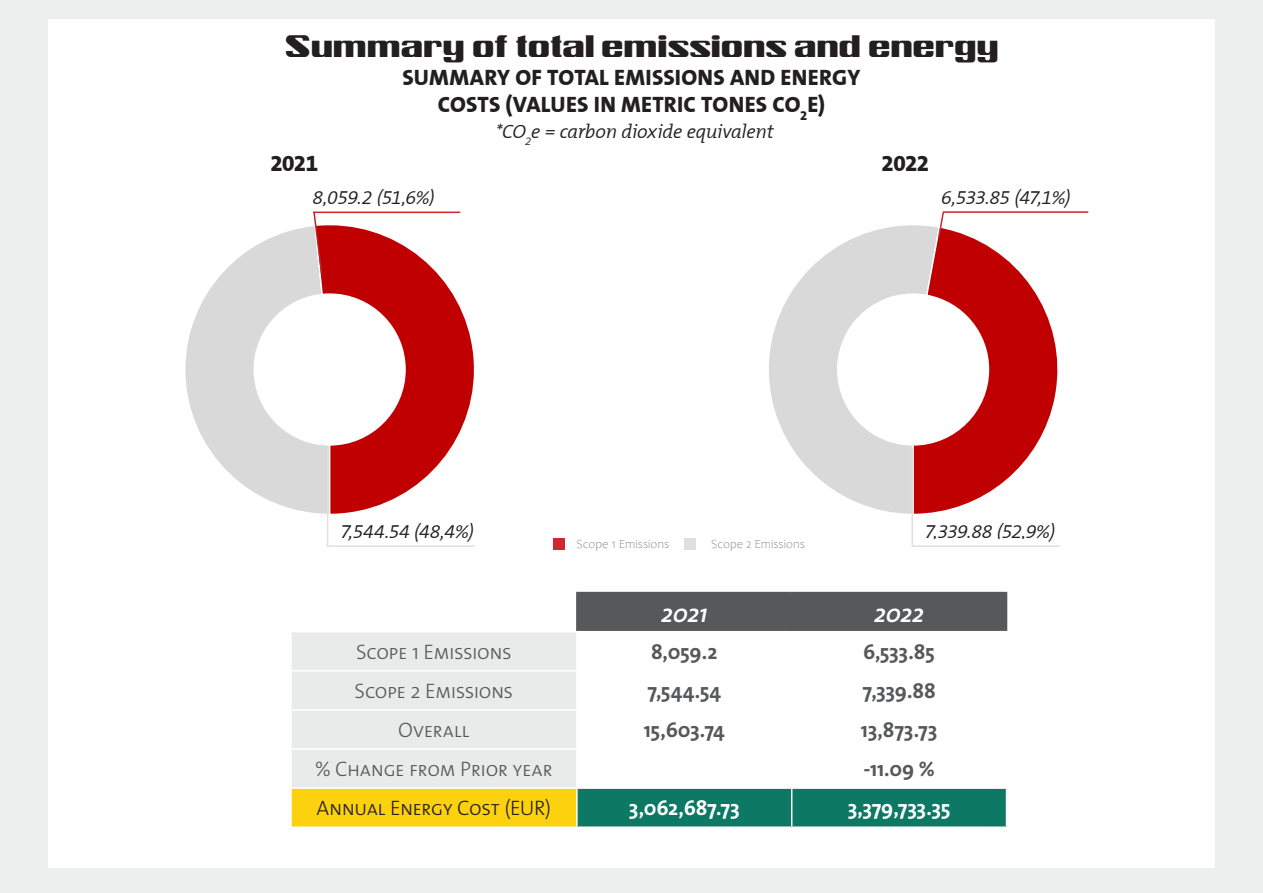
<style>
.page{position:relative;width:1263px;height:893px;background:#edeeee}
.page>*{position:absolute;margin:0;border:0;box-sizing:border-box;transform-origin:0 0}
.t1{font:30px "Castolin 3 DAS";color:#231f20}
.t2{font:italic 600 25.5px "The Mix E2 s";letter-spacing:-.015em;color:#fff}
.t3{font:800 22.5px/27px "The Mix B W8";letter-spacing:.01em;color:#231f20;text-align:center}
.t4{font:300 21px "The Mix E2 s";letter-spacing:-.025em;color:#57585a}
.t5{font:700 21px "The Mix E2 s";letter-spacing:-.01em;color:#57585a}
.t6{font:700 21px "The Mix E2 s";letter-spacing:-.01em;color:#fff}
.t7{font:300 21px "The Mix E2 s";letter-spacing:-.025em;color:#231f20}
.t8{font:italic 300 19.5px "The Mix B W4";letter-spacing:-.02em;color:#231f20}
.t9{font:300 12.45px "Candara";color:#7f7f7f}
</style>
<div class="page">
<hr style="left:0;top:0;width:1px;height:893px;background:#e2e3e3">
<svg style="left:0;top:713px;width:1px;height:112px"></svg>
<svg style="left:0;top:599px;width:1px;height:105px"></svg>
<div style="left:48px;top:19px;width:1167px;height:848px;background:#fff"></div>
<div style="left:553px;top:539px;width:12px;height:11px;background:#d1282f"></div>
<div style="left:685px;top:539px;width:11px;height:11px;background:#dfdfdf"></div>
<svg style="left:331px;top:211px;width:130px;height:2px"></svg>
<hr style="left:313px;top:212px;width:147px;height:1px;background:#d1232a">
<hr style="left:943px;top:211px;width:145px;height:2px;background:#d1232a">
<hr style="left:328px;top:545px;width:147px;height:2px;background:#dfdfdf">
<hr style="left:913px;top:545px;width:147px;height:2px;background:#dfdfdf">
<svg style="left:292px;top:593px;width:714px;height:194px"></svg>
<svg style="left:578px;top:632px;width:428px;height:155px"></svg>
<div style="left:291px;top:788px;width:286px;height:39px;background:#fcd10d"></div>
<div style="left:577px;top:788px;width:215px;height:39px;background:#0d7965"></div>
<div style="left:792px;top:788px;width:214px;height:39px;background:#0d7965"></div>
<hr style="left:792px;top:826px;width:215px;height:2px;background:#fff">
<hr style="left:290px;top:670px;width:286px;height:1px;background:#fff">
<hr style="left:290px;top:709px;width:286px;height:2px;background:#fff">
<hr style="left:290px;top:748px;width:286px;height:2px;background:#fff">
<hr style="left:290px;top:787px;width:286px;height:2px;background:#fff">
<hr style="left:576px;top:789px;width:2px;height:37px;background:#fff">
<hr style="left:577px;top:826px;width:215px;height:2px;background:#fff">
<hr style="left:290px;top:631px;width:286px;height:1px;background:#fff">
<hr style="left:290px;top:789px;width:2px;height:37px;background:#fff">
<hr style="left:791px;top:789px;width:1px;height:37px;background:#fff">
<hr style="left:290px;top:826px;width:287px;height:2px;background:#fff">
<hr style="left:576px;top:592px;width:216px;height:1px;background:#57585a">
<hr style="left:576px;top:593px;width:2px;height:38px;background:#57585a">
<hr style="left:792px;top:592px;width:215px;height:1px;background:#57585a">
<hr style="left:791px;top:593px;width:1px;height:38px;background:#57585a">
<hr style="left:1006px;top:593px;width:1px;height:38px;background:#57585a">
<hr style="left:576px;top:671px;width:2px;height:38px;background:#fff">
<hr style="left:791px;top:671px;width:1px;height:38px;background:#fff">
<hr style="left:576px;top:750px;width:2px;height:37px;background:#fff">
<hr style="left:791px;top:750px;width:1px;height:37px;background:#fff">
<hr style="left:576px;top:787px;width:216px;height:2px;background:#fff">
<hr style="left:792px;top:787px;width:215px;height:2px;background:#fff">
<hr style="left:576px;top:631px;width:216px;height:1px;background:#fff">
<hr style="left:576px;top:632px;width:2px;height:38px;background:#fff">
<hr style="left:792px;top:631px;width:215px;height:1px;background:#fff">
<hr style="left:791px;top:632px;width:1px;height:38px;background:#fff">
<hr style="left:576px;top:670px;width:216px;height:1px;background:#fff">
<hr style="left:792px;top:670px;width:215px;height:1px;background:#fff">
<hr style="left:576px;top:709px;width:216px;height:2px;background:#fff">
<hr style="left:576px;top:711px;width:2px;height:37px;background:#fff">
<hr style="left:792px;top:709px;width:215px;height:2px;background:#fff">
<hr style="left:791px;top:711px;width:1px;height:37px;background:#fff">
<hr style="left:576px;top:748px;width:216px;height:2px;background:#fff">
<hr style="left:792px;top:748px;width:215px;height:2px;background:#fff">
<svg style="left:331px;top:225px;width:143px;height:289px;fill:#c00000"></svg>
<svg style="left:769px;top:225px;width:143px;height:289px;fill:#d9d9d9"></svg>
<svg style="left:912px;top:225px;width:146px;height:289px;fill:#c00000"></svg>
<svg style="left:185px;top:211px;width:146px;height:305px"></svg>
<svg style="left:937px;top:211px;width:8px;height:27px"></svg>
<hr style="left:327px;top:448px;width:1px;height:99px;background:#dfdfdf">
<hr style="left:911px;top:448px;width:2px;height:99px;background:#dfdfdf">
<p class="t1" style="left:286px;top:27px;width:715px">Summary of total emissions and energy</p>
<p class="t3" style="left:403px;top:64px;width:459px">SUMMARY OF TOTAL EMISSIONS AND ENERGY<br>COSTS (VALUES IN METRIC TONES CO<sub>2</sub>E)</p>
<p class="t8" style="left:495px;top:120px;width:280px">*CO<sub>2</sub>e = carbon dioxide equivalent</p>
<p class="t3" style="left:270px;top:150px;width:49px">2021</p>
<p class="t3" style="left:881px;top:150px;width:49px">2022</p>
<p class="t8" style="left:313px;top:185px;width:124px">8,059.2 (51,6%)</p>
<p class="t8" style="left:941px;top:185px;width:131px">6,533.85 (47,1%)</p>
<p class="t8" style="left:340px;top:519px;width:135px">7,544.54 (48,4%)</p>
<p class="t8" style="left:925px;top:519px;width:132px">7,339.88 (52,9%)</p>
<p class="t9" style="left:711px;top:537px;width:95px">Scope 2 Emissions</p>
<p class="t9" style="left:576px;top:537px;width:94px">Scope 1 Emissions</p>
<p class="t2" style="left:661px;top:597px;width:48px">2021</p>
<p class="t2" style="left:874px;top:597px;width:51px">2022</p>
<p class="t4" style="left:356px;top:638px;width:157px">Scope 1 Emissions</p>
<p class="t5" style="left:651px;top:638px;width:68px">8,059.2</p>
<p class="t5" style="left:863px;top:638px;width:73px">6,533.85</p>
<p class="t4" style="left:355px;top:677px;width:160px">Scope 2 Emissions</p>
<p class="t5" style="left:647px;top:677px;width:75px">7,544.54</p>
<p class="t5" style="left:862px;top:677px;width:75px">7,339.88</p>
<p class="t4" style="left:398px;top:717px;width:73px">Overall</p>
<p class="t5" style="left:644px;top:717px;width:83px">15,603.74</p>
<p class="t5" style="left:861px;top:717px;width:78px">13,873.73</p>
<p class="t4" style="left:315px;top:756px;width:239px">% Change from Prior year</p>
<p class="t5" style="left:863px;top:756px;width:73px">-11.09 %</p>
<p class="t7" style="left:317px;top:795px;width:236px">Annual Energy Cost (EUR)</p>
<p class="t6" style="left:629px;top:795px;width:112px">3,062,687.73</p>
<p class="t6" style="left:848px;top:795px;width:104px">3,379,733.35</p>
</div>
